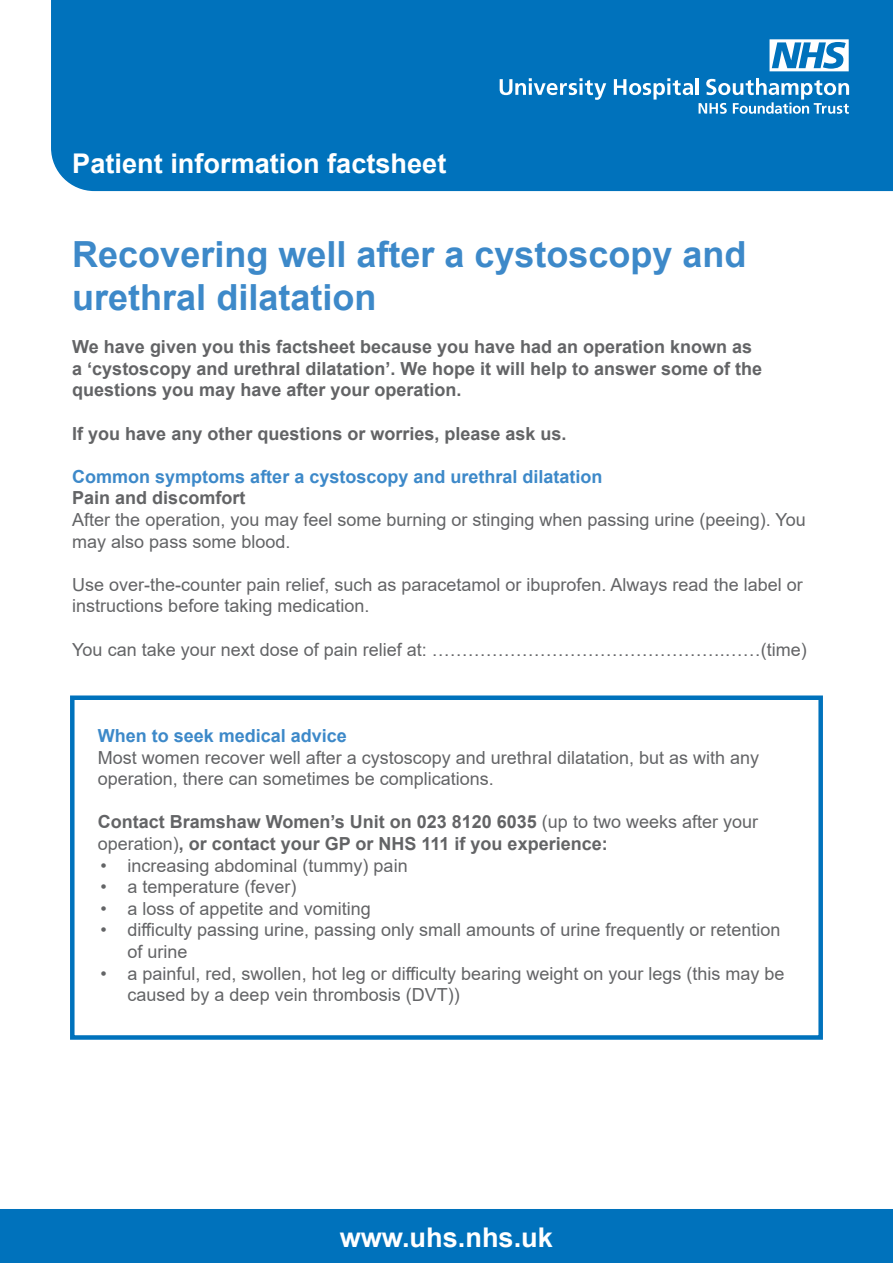
<style>
.page{position:relative;width:893px;height:1263px;background:#fff}
.page>*{position:absolute;margin:0;border:0;box-sizing:border-box;transform-origin:0 0}
.t1{font:700 36px/43.2px "Arial";color:#3d89c9}
.t2{font:700 27.15px "Arial";color:#fff}
.t3{font:18px/21.6px "Arial";color:#636466}
.t4{font:700 18px/21.6px "Arial";color:#636466}
.t5{font:700 18px "Arial";color:#3d89c9}
.s1{font-weight:400}
</style>
<div class="page">
<div style="left:51px;top:0;width:842px;height:192px;background:#0072bc"></div>
<div style="left:0;top:1209px;width:893px;height:54px;background:#0072bc"></div>
<svg style="left:500px;top:78px;width:106px;height:22px"></svg>
<svg style="left:614px;top:78px;width:79px;height:22px"></svg>
<hr style="left:696px;top:78px;width:3px;height:17px;background:#fff">
<svg style="left:699px;top:78px;width:150px;height:36px"></svg>
<svg style="left:769px;top:39px;width:80px;height:32px"></svg>
<div style="left:70px;top:695px;width:753px;height:345px;border:4px solid #0072bc"></div>
<h2 class="t2" style="left:72px;top:144px;width:376px">Patient information factsheet</h2>
<h1 class="t1" style="left:72px;top:233px;width:676px">Recovering well after a cystoscopy and urethral dilatation</h1>
<p class="t4" style="left:72px;top:336px;width:691px">We have given you this factsheet because you have had an operation known as a ‘cystoscopy and urethral dilatation’. We hope it will help to answer some of the questions you may have after your operation.</p>
<p class="t4" style="left:72px;top:423px;width:496px">If you have any other questions or worries, please ask us.</p>
<p class="t5" style="left:72px;top:464px;width:532px">Common symptoms after a cystoscopy and urethral dilatation</p>
<p class="t4" style="left:72px;top:487px;width:175px">Pain and discomfort</p>
<p class="t3" style="left:72px;top:509px;width:735px">After the operation, you may feel some burning or stinging when passing urine (peeing). You may also pass some blood.</p>
<p class="t3" style="left:72px;top:574px;width:732px">Use over-the-counter pain relief, such as paracetamol or ibuprofen. Always read the label or instructions before taking medication.</p>
<p class="t3" style="left:72px;top:638px;width:736px">You can take your next dose of pain relief at: ………………………………………….……(time)</p>
<p class="t5" style="left:98px;top:723px;width:251px">When to seek medical advice</p>
<p class="t3" style="left:98px;top:746px;width:663px">Most women recover well after a cystoscopy and urethral dilatation, but as with any operation, there can sometimes be complications.</p>
<p class="t4" style="left:98px;top:811px;width:662px">Contact Bramshaw Women’s Unit on 023 8120 6035 <span class="s1">(up to two weeks after your operation)</span>, or contact your GP or NHS 111 if you experience:</p>
<p class="t3" style="left:101px;top:854px;width:309px">• increasing abdominal (tummy) pain</p>
<p class="t3" style="left:101px;top:876px;width:198px">• a temperature (fever)</p>
<p class="t3" style="left:101px;top:898px;width:272px">• a loss of appetite and vomiting</p>
<p class="t3" style="left:128px;top:919px;width:654px;text-indent:-27px">• difficulty passing urine, passing only small amounts of urine frequently or retention of urine</p>
<p class="t3" style="left:128px;top:962px;width:658px;text-indent:-27px">• a painful, red, swollen, hot leg or difficulty bearing weight on your legs (this may be caused by a deep vein thrombosis (DVT))</p>
<h2 class="t2" style="left:340px;top:1218px;width:215px">www.uhs.nhs.uk</h2>
</div>
